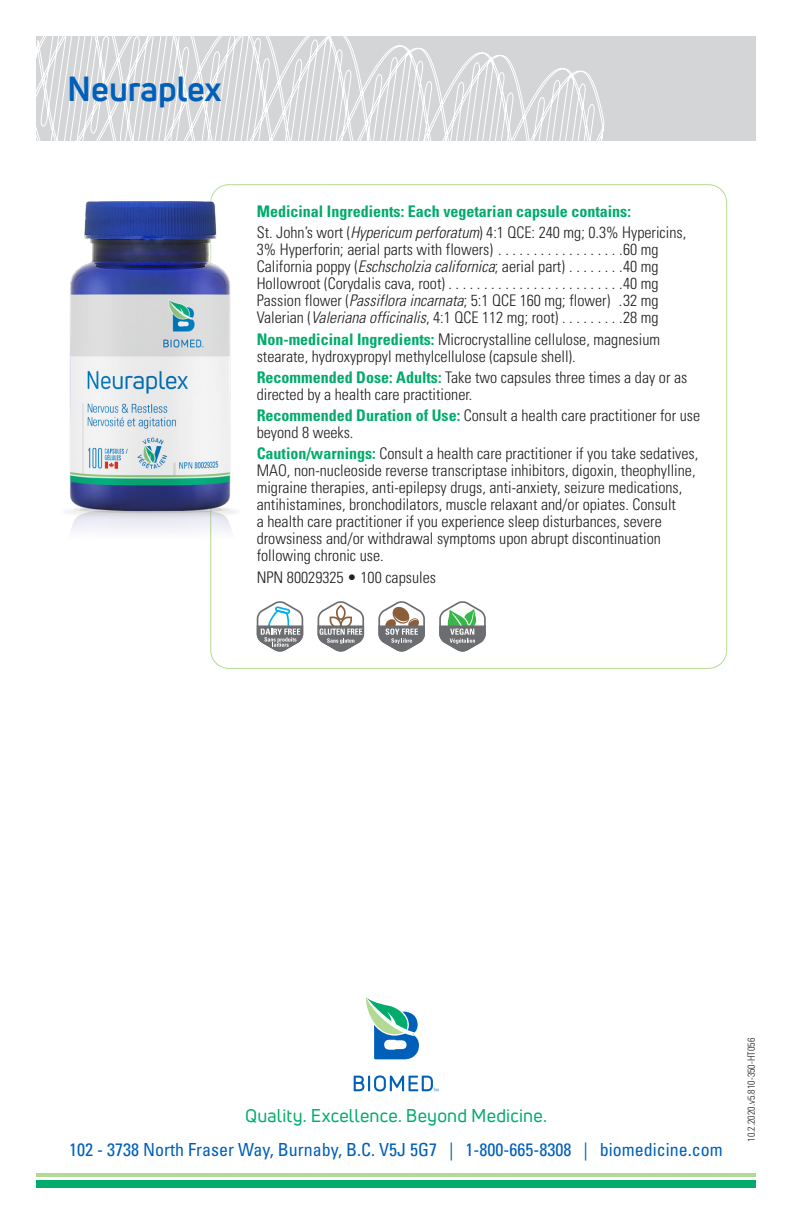
<style>
.page{position:relative;width:792px;height:1224px;background:#fff}
.page>*{position:absolute;margin:0;border:0;box-sizing:border-box;transform-origin:0 0}
.t1{font:700 34px "Uni Neue";color:#005fb9}
.t2{font:condensed 18px "Univers";color:#005fb9}
.t3{font:18px "Uni Neue";letter-spacing:.01em;color:#00ab6b}
.t4{font:300 condensed 16px/17px "Univers";color:#231f20}
.t5{font:700 condensed 16px/21.4px "Univers";color:#00ab6b}
.t6{font:300 condensed 10px "Univers";color:#231f20}
.s1{font-weight:300;color:#231f20}
.s2{font-weight:300;font-style:italic;color:#231f20}
.s3{font-style:italic}
.s4{font-weight:700;color:#00ab6b}
</style>
<div class="page">
<img style="left:67px;top:189px;width:170px;height:336px">
<svg style="left:257px;top:601px;width:46px;height:51px"></svg>
<svg style="left:439px;top:601px;width:47px;height:51px"></svg>
<svg style="left:378px;top:601px;width:47px;height:51px"></svg>
<svg style="left:318px;top:601px;width:46px;height:51px"></svg>
<div style="left:36px;top:36px;width:720px;height:105px;background:#d4d5d7"></div>
<svg style="left:36px;top:36px;width:568px;height:105px"></svg>
<div style="left:36px;top:1180px;width:720px;height:8px;background:#00ab6b"></div>
<hr style="left:36px;top:1173px;width:720px;height:3px;background:#b3da93">
<svg style="left:366px;top:997px;width:53px;height:62px"></svg>
<svg style="left:354px;top:1075px;width:84px;height:17px"></svg>
<h1 class="t1" style="left:67px;top:68px;width:156px">Neuraplex</h1>
<p class="t5" style="left:257px;top:200px;width:431px">Medicinal Ingredients: Each vegetarian capsule contains:<br><span class="s1">St. John’s wort (</span><span class="s2">Hypericum perforatum</span><span class="s1">) 4:1 QCE: 240 mg; 0.3% Hypericins,</span></p>
<p class="t4" style="left:257px;top:241px;width:404px;text-align:justify">3% Hyperforin; aerial parts with flowers) . . . . . . . . . . . . . . . . . .60 mg California poppy (<span class="s3">Eschscholzia californica</span>; aerial part) . . . . . . . .40 mg Hollowroot (Corydalis cava, root) . . . . . . . . . . . . . . . . . . . . . . . . .40 mg Passion flower (<span class="s3">Passiflora incarnata</span>; 5:1 QCE 160 mg; flower) .32 mg Valerian (<span class="s3">Valeriana officinalis</span>, 4:1 QCE 112 mg; root) . . . . . . . . .28 mg</p>
<p class="t4" style="left:257px;top:330px;width:405px"><span class="s4">Non-medicinal Ingredients:</span> Microcrystalline cellulose, magnesium stearate, hydroxypropyl methylcellulose (capsule shell).</p>
<p class="t4" style="left:257px;top:368px;width:432px"><span class="s4">Recommended Dose: Adults:</span> Take two capsules three times a day or as directed by a health care practitioner.</p>
<p class="t4" style="left:257px;top:407px;width:445px"><span class="s4">Recommended Duration of Use:</span> Consult a health care practitioner for use beyond 8 weeks.</p>
<p class="t4" style="left:257px;top:445px;width:443px"><span class="s4">Caution/warnings:</span> Consult a health care practitioner if you take sedatives, MAO, non-nucleoside reverse transcriptase inhibitors, digoxin, theophylline, migraine therapies, anti-epilepsy drugs, anti-anxiety, seizure medications, antihistamines, bronchodilators, muscle relaxant and/or opiates. Consult<br>a health care practitioner if you experience sleep disturbances, severe drowsiness and/or withdrawal symptoms upon abrupt discontinuation following chronic use.</p>
<p class="t4" style="left:257px;top:568px;width:181px">NPN 80029325 • 100 capsules</p>
<p class="t3" style="left:245px;top:1104px;width:303px">Quality. Excellence. Beyond Medicine.</p>
<p class="t2" style="left:69px;top:1138px;width:655px">102 - 3738 North Fraser Way, Burnaby, B.C. V5J 5G7 | 1-800-665-8308 | biomedicine.com</p>
<p class="t6" style="left:745px;top:1142px;width:105px;rotate:-90deg">10.2.2020.v5.810-350-HT056</p>
</div>
